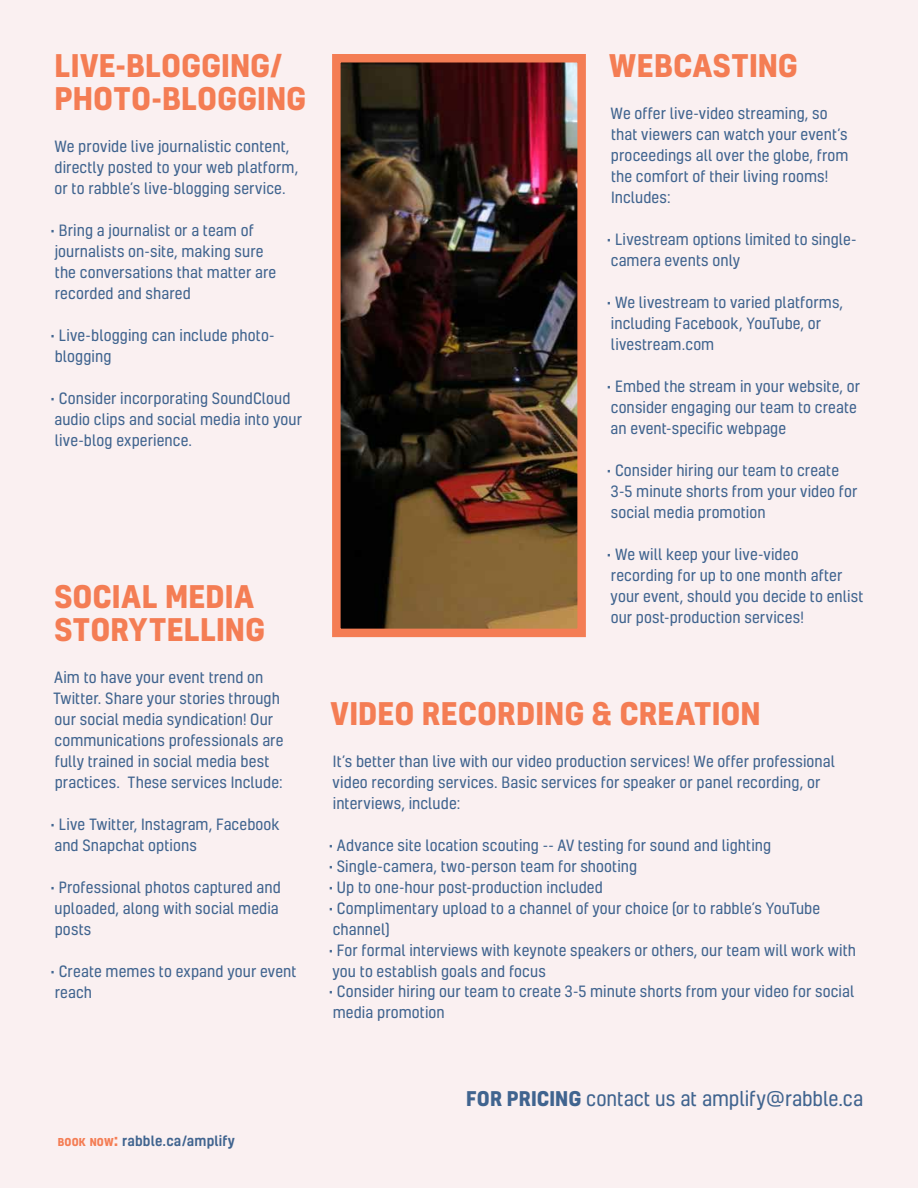
<style>
.page{position:relative;width:918px;height:1188px;background:#faf0f1}
.page>*{position:absolute;margin:0;border:0;box-sizing:border-box;transform-origin:0 0}
.t1{font:700 30px/33px "Kelson";color:#f47d54}
.t2{font:19.5px "Kelson";color:#40648f}
.t3{font:15px/21px "Kelson";letter-spacing:.005em;color:#40648f}
.t4{font:500 13.5px "Kelson";letter-spacing:.015em;color:#40648f}
.s1{font-weight:700;font-size:10.5px;color:#f47d54}
.s2{font-weight:700;font-size:15px;color:#f47d54}
.s3{font-weight:700}
</style>
<div class="page">
<img style="left:342px;top:64px;width:234px;height:563px">
<div style="left:332px;top:54px;width:254px;height:583px;border:9px solid #f47d54"></div>
<h1 class="t1" style="left:55px;top:48px;width:253px">LIVE-BLOGGING/<br>PHOTO-BLOGGING</h1>
<p class="t3" style="left:54px;top:136px;width:245px">We provide live journalistic content, directly posted to your web platform, or to rabble’s live-blogging service.</p>
<p class="t3" style="left:51px;top:220px;width:227px">• Bring a journalist or a team of journalists on-site, making sure the conversations that matter are recorded and shared</p>
<p class="t3" style="left:51px;top:325px;width:225px">• Live-blogging can include photo&shy;blogging</p>
<p class="t3" style="left:51px;top:388px;width:253px">• Consider incorporating SoundCloud audio clips and social media into your live-blog experience.</p>
<h1 class="t1" style="left:54px;top:579px;width:212px">SOCIAL MEDIA<br>STORYTELLING</h1>
<p class="t3" style="left:53px;top:666px;width:232px">Aim to have your event trend on Twitter. Share your stories through our social media syndication! Our communications professionals are fully trained in social media best practices. These services Include:</p>
<p class="t3" style="left:51px;top:813px;width:231px">• Live Twitter, Instagram, Facebook and Snapchat options</p>
<p class="t3" style="left:51px;top:876px;width:232px">• Professional photos captured and uploaded, along with social media posts</p>
<p class="t3" style="left:51px;top:960px;width:247px">• Create memes to expand your event reach</p>
<h1 class="t1" style="left:609px;top:48px;width:190px">WEBCASTING</h1>
<p class="t3" style="left:611px;top:103px;width:240px">We offer live-video streaming, so that viewers can watch your event’s proceedings all over the globe, from the comfort of their living rooms!<br>Includes:</p>
<p class="t3" style="left:607px;top:229px;width:251px">• Livestream options limited to single&shy;camera events only</p>
<p class="t3" style="left:607px;top:292px;width:238px">• We livestream to varied platforms, including Facebook, YouTube, or livestream.com</p>
<p class="t3" style="left:607px;top:376px;width:255px">• Embed the stream in your website, or consider engaging our team to create an event-specific webpage</p>
<p class="t3" style="left:607px;top:460px;width:252px">• Consider hiring our team to create<br>3-5 minute shorts from your video for social media promotion</p>
<p class="t3" style="left:607px;top:544px;width:258px">• We will keep your live-video recording for up to one month after your event, should you decide to enlist our post-production services!</p>
<h1 class="t1" style="left:331px;top:696px;width:432px">VIDEO RECORDING &amp; CREATION</h1>
<p class="t3" style="left:333px;top:750px;width:504px">It’s better than live with our video production services! We offer professional video recording services. Basic services for speaker or panel recording, or interviews, include:</p>
<p class="t3" style="left:329px;top:834px;width:444px">• Advance site location scouting -- AV testing for sound and lighting</p>
<p class="t3" style="left:329px;top:855px;width:310px">• Single-camera, two-person team for shooting</p>
<p class="t3" style="left:329px;top:876px;width:276px">• Up to one-hour post-production included</p>
<p class="t3" style="left:329px;top:897px;width:493px">• Complimentary upload to a channel of your choice (or to rabble’s YouTube channel)</p>
<p class="t3" style="left:329px;top:939px;width:529px">• For formal interviews with keynote speakers or others, our team will work with you to establish goals and focus</p>
<p class="t3" style="left:329px;top:981px;width:527px">• Consider hiring our team to create 3-5 minute shorts from your video for social media promotion</p>
<p class="t4" style="left:58px;top:1131px;width:179px"><span class="s1">BOOK NOW</span><span class="s2">:</span> rabble.ca/amplify</p>
<h2 class="t2" style="left:466px;top:1086px;width:398px"><span class="s3">FOR PRICING</span> contact us at amplify@rabble.ca</h2>
</div>
